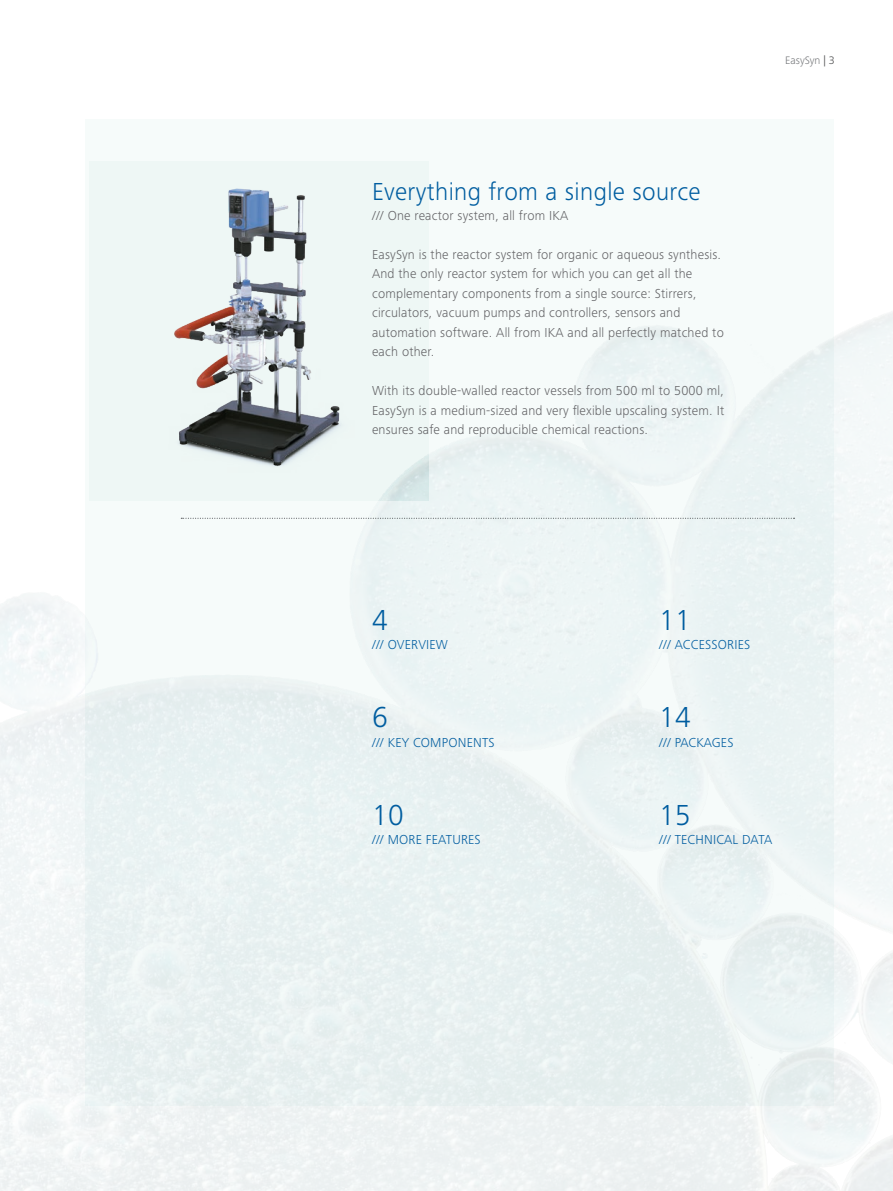
<style>
.page{position:relative;width:893px;height:1191px;background:#fff}
.page>*{position:absolute;margin:0;border:0;box-sizing:border-box;transform-origin:0 0}
.Fließtext_magicPlant{font:300 30px "Frutiger Next IKA";letter-spacing:.015em;color:#005da0}
.Fließtext_head{font:300 25.5px "Frutiger Next IKA";letter-spacing:.015em;color:#005da0}
.Fließtext_head-2{font:300 13.5px/19.5px "Frutiger Next IKA";letter-spacing:.015em;color:#636366}
.Fließtext_magicPlant-2{font:300 13.5px "Frutiger Next IKA";letter-spacing:.015em;color:#005da0}
.Fließtext{font:300 13.5px "Frutiger Next IKA";letter-spacing:.015em;color:#636366}
.t1{font:300 11.25px "Frutiger Next IKA";color:#76787b}
.s1{color:#4b4c4d}
</style>
<div class="page">
<div style="left:85px;top:119px;width:748px;height:987px;background:#edf4f5"></div>
<svg style="left:181px;top:518px;width:613px;height:1px"></svg>
<img style="left:174px;top:188px;width:255px;height:312px">
<p class="Fließtext_head" style="left:372px;top:177px;width:330px">Everything from a single source</p>
<p class="Fließtext" style="left:372px;top:208px;width:198px">/// One reactor system, all from IKA</p>
<p class="Fließtext_head-2" style="left:372px;top:245px;width:353px">EasySyn is the reactor system for organic or aqueous synthesis.<br>And the only reactor system for which you can get all the complementary components from a single source: Stirrers, circulators, vacuum pumps and controllers, sensors and automation software. All from IKA and all perfectly matched to each other.</p>
<p class="Fließtext_head-2" style="left:372px;top:381px;width:354px;text-align:justify">With its double-walled reactor vessels from 500 ml to 5000 ml, EasySyn is a medium-sized and very flexible upscaling system. It ensures safe and reproducible chemical reactions.</p>
<p class="t1" style="left:785px;top:54px;width:51px">EasySyn <span class="s1">| 3</span></p>
<p class="Fließtext_magicPlant" style="left:372px;top:602px;width:17px">4</p>
<p class="Fließtext_magicPlant-2" style="left:372px;top:637px;width:77px">/// OVERVIEW</p>
<p class="Fließtext_magicPlant" style="left:659px;top:602px;width:33px">11</p>
<p class="Fließtext_magicPlant-2" style="left:659px;top:637px;width:93px">/// ACCESSORIES</p>
<p class="Fließtext_magicPlant" style="left:372px;top:700px;width:17px">6</p>
<p class="Fließtext_magicPlant-2" style="left:372px;top:734px;width:124px">/// KEY COMPONENTS</p>
<p class="Fließtext_magicPlant" style="left:659px;top:700px;width:33px">14</p>
<p class="Fließtext_magicPlant-2" style="left:659px;top:734px;width:76px">/// PACKAGES</p>
<p class="Fließtext_magicPlant" style="left:372px;top:797px;width:33px">10</p>
<p class="Fließtext_magicPlant-2" style="left:372px;top:832px;width:110px">/// MORE FEATURES</p>
<p class="Fließtext_magicPlant" style="left:659px;top:797px;width:33px">15</p>
<p class="Fließtext_magicPlant-2" style="left:659px;top:832px;width:115px">/// TECHNICAL DATA</p>
</div>
